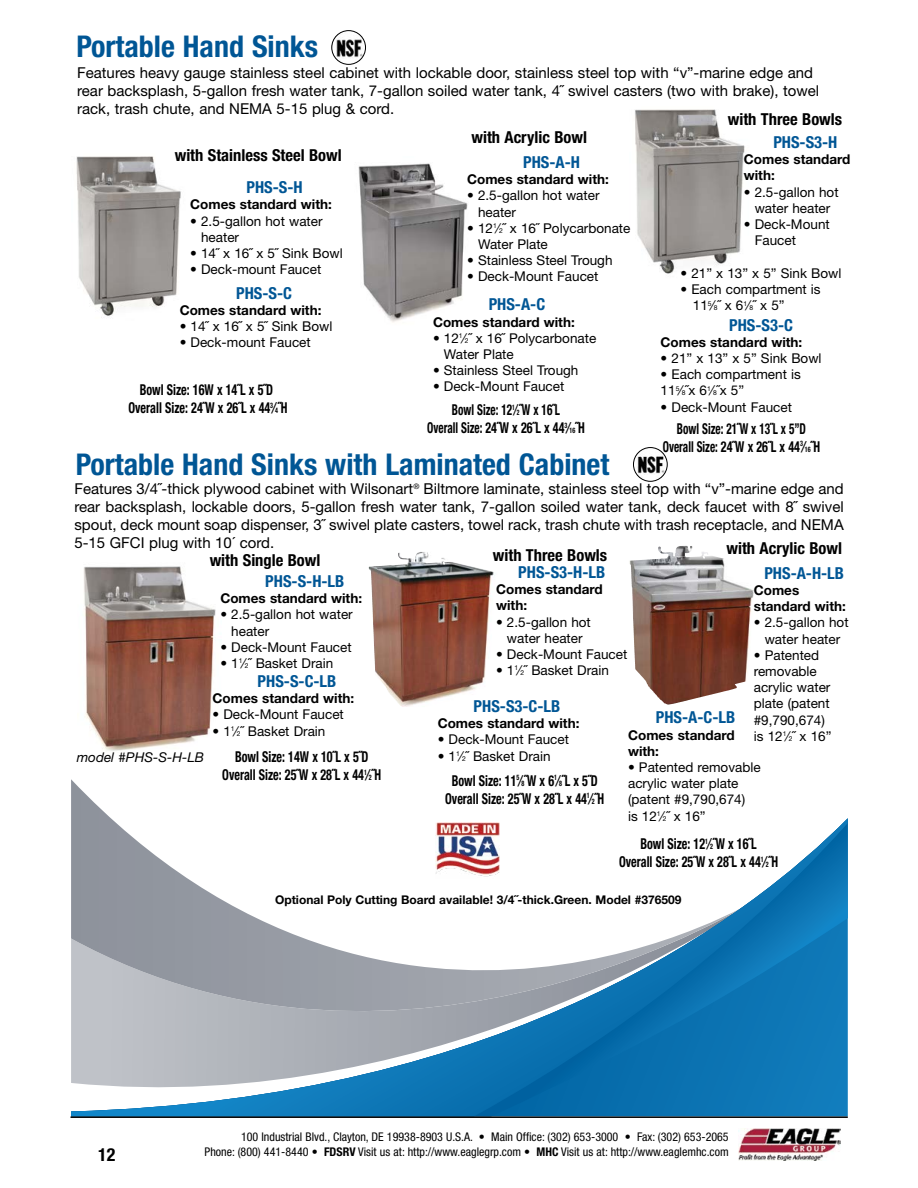
<style>
.page{position:relative;width:918px;height:1188px;background:#fff}
.page>*{position:absolute;margin:0;border:0;box-sizing:border-box;transform-origin:0 0}
.t1{font:700 condensed 30px "Helvetica Neue LT Pro";color:#005695}
.t2{font:700 condensed 18px "Helvetica Neue LT Pro";color:#000}
.t3{font:700 condensed 16.5px "Helvetica Neue LT Pro";color:#005695}
.t4{font:700 condensed 16.5px "Helvetica Neue LT Pro";color:#000}
.t5{font:15px/18px "Helvetica Neue LT Pro";color:#000;text-align:justify}
.t6{font:700 condensed 15px/18px "Helvetica Neue LT Pro";color:#000;text-align:center;scale:.81 1}
.t7{font:700 condensed 15px/18px "Helvetica Neue LT Pro";color:#000;text-align:center;scale:.75 1}
.t8{font:13.5px/16.2px "Helvetica Neue LT Pro";color:#000}
.t9{font:700 13.5px/16.2px "Helvetica Neue LT Pro";color:#000}
.t10{font:italic 13.5px "Helvetica Neue LT Pro";color:#000}
.t11{font:condensed 12px/15px "Helvetica Neue LT Pro";color:#000;text-align:right}
.t12{font:700 12px "Helvetica Neue LT Pro";color:#000}
.s1{font-size:6.75px}
.s2{font-size:7.5px}
.s3{font-weight:700}
</style>
<div class="page">
<svg style="left:333px;top:52px;width:421px;height:655px"></svg>
<svg style="left:71px;top:818px;width:777px;height:298px"></svg>
<img style="left:83px;top:566px;width:133px;height:185px">
<hr style="left:70px;top:1116px;width:778px;height:2px;background:#000">
<div style="left:352px;top:156px;width:138px;height:192px;background:#fff"></div>
<img style="left:358px;top:163px;width:110px;height:159px">
<img style="left:76px;top:156px;width:105px;height:162px">
<img style="left:369px;top:552px;width:62px;height:137px">
<img style="left:739px;top:1129px;width:102px;height:32px">
<img style="left:435px;top:823px;width:64px;height:56px">
<img style="left:629px;top:104px;width:120px;height:174px">
<img style="left:629px;top:545px;width:56px;height:142px">
<img style="left:332px;top:31px;width:34px;height:33px;border-radius:17px">
<div style="left:331px;top:30px;width:35px;height:35px;border:1px solid #000;border-radius:50%"></div>
<img style="left:633px;top:448px;width:34px;height:33px;border-radius:17px">
<div style="left:633px;top:447px;width:35px;height:35px;border:1px solid #000;border-radius:50%"></div>
<h1 class="t1" style="left:76px;top:29px;width:243px">Portable Hand Sinks</h1>
<p class="t5" style="left:77px;top:64px;width:744px;text-align:left">Features heavy gauge stainless steel cabinet with lockable door, stainless steel top with “v”-marine edge and rear backsplash, 5-gallon fresh water tank, 7-gallon soiled water tank, 4˝ swivel casters (two with brake), towel rack, trash chute, and NEMA 5-15 plug &amp; cord.</p>
<p class="t4" style="left:728px;top:109px;width:116px">with Three Bowls</p>
<p class="t3" style="left:773px;top:132px;width:66px">PHS-S3-H</p>
<p class="t9" style="left:744px;top:151px;width:108px">Comes standard with:</p>
<p class="t8" style="left:744px;top:183px;width:96px;text-align:center">• 2.5-gallon hot water heater</p>
<p class="t8" style="left:755px;top:216px;width:77px;text-indent:-11px">• Deck-Mount<br>Faucet</p>
<p class="t8" style="left:681px;top:265px;width:162px">• 21” x 13” x 5” Sink Bowl</p>
<p class="t8" style="left:693px;top:281px;width:129px;text-indent:-12px">• Each compartment is<br>11<sup>5</sup>⁄<span class="s1">8</span>˝ x 6<sup>1</sup>⁄<span class="s1">8</span>˝ x 5”</p>
<p class="t3" style="left:729px;top:315px;width:65px">PHS-S3-C</p>
<p class="t9" style="left:661px;top:334px;width:143px">Comes standard with:</p>
<p class="t8" style="left:661px;top:350px;width:162px">• 21” x 13” x 5” Sink Bowl</p>
<p class="t8" style="left:661px;top:366px;width:142px">• Each compartment is<br>11<sup>5</sup>⁄<span class="s1">8</span>˝x 6<sup>1</sup>⁄<span class="s1">8</span>˝x 5”</p>
<p class="t8" style="left:661px;top:398px;width:133px">• Deck-Mount Faucet</p>
<p class="t7" style="left:663px;top:419px;width:211px">Bowl Size: 21˝W x 13˝L x 5”D<br>Overall Size: 24˝W x 26˝L x 44<sup>3</sup>⁄<span class="s2">16</span>˝H</p>
<p class="t4" style="left:471px;top:127px;width:117px">with Acrylic Bowl</p>
<p class="t4" style="left:175px;top:145px;width:168px">with Stainless Steel Bowl</p>
<p class="t3" style="left:523px;top:152px;width:58px">PHS-A-H</p>
<p class="t9" style="left:467px;top:171px;width:143px">Comes standard with:</p>
<p class="t8" style="left:478px;top:187px;width:123px;text-indent:-11px">• 2.5-gallon hot water heater</p>
<p class="t8" style="left:478px;top:220px;width:154px;text-indent:-11px">• 12<sup>1</sup>⁄<span class="s1">2</span>˝ x 16˝ Polycarbonate<br>Water Plate</p>
<p class="t8" style="left:467px;top:252px;width:147px">• Stainless Steel Trough</p>
<p class="t8" style="left:467px;top:268px;width:133px">• Deck-Mount Faucet</p>
<p class="t3" style="left:247px;top:177px;width:58px">PHS-S-H</p>
<p class="t9" style="left:190px;top:196px;width:143px">Comes standard with:</p>
<p class="t8" style="left:201px;top:212px;width:123px;text-indent:-11px">• 2.5-gallon hot water heater</p>
<p class="t8" style="left:190px;top:245px;width:154px">• 14˝ x 16˝ x 5˝ Sink Bowl</p>
<p class="t8" style="left:190px;top:261px;width:133px">• Deck-mount Faucet</p>
<p class="t3" style="left:236px;top:283px;width:57px">PHS-S-C</p>
<p class="t9" style="left:180px;top:302px;width:143px">Comes standard with:</p>
<p class="t8" style="left:180px;top:318px;width:154px">• 14˝ x 16˝ x 5˝ Sink Bowl</p>
<p class="t8" style="left:180px;top:334px;width:133px">• Deck-mount Faucet</p>
<p class="t3" style="left:489px;top:295px;width:58px">PHS-A-C</p>
<p class="t9" style="left:433px;top:313px;width:143px">Comes standard with:</p>
<p class="t8" style="left:444px;top:330px;width:154px;text-indent:-11px">• 12<sup>1</sup>⁄<span class="s1">2</span>˝ x 16˝ Polycarbonate<br>Water Plate</p>
<p class="t8" style="left:433px;top:362px;width:147px">• Stainless Steel Trough</p>
<p class="t8" style="left:433px;top:378px;width:133px">• Deck-Mount Faucet</p>
<p class="t6" style="left:129px;top:381px;width:198px">Bowl Size: 16W x 14˝L x 5˝D<br>Overall Size: 24˝W x 26˝L x 44<sup>3</sup>⁄<span class="s2">4</span>˝H</p>
<p class="t7" style="left:427px;top:401px;width:211px">Bowl Size: 12<sup>1</sup>⁄<span class="s2">2</span>˝W x 16˝L<br>Overall Size: 24˝W x 26˝L x 44<sup>3</sup>⁄<span class="s2">16</span>˝H</p>
<h1 class="t1" style="left:76px;top:446px;width:535px">Portable Hand Sinks with Laminated Cabinet</h1>
<p class="t5" style="left:74px;top:479px;width:771px">Features 3/4˝-thick plywood cabinet with Wilsonart<sup>®</sup> Biltmore laminate, stainless steel top with “v”-marine edge and rear backsplash, lockable doors, 5-gallon fresh water tank, 7-gallon soiled water tank, deck faucet with 8˝ swivel spout, deck mount soap dispenser, 3˝ swivel plate casters, towel rack, trash chute with trash receptacle, and NEMA 5-15 GFCI plug with 10´ cord.</p>
<p class="t4" style="left:210px;top:551px;width:112px">with Single Bowl</p>
<p class="t4" style="left:727px;top:539px;width:117px">with Acrylic Bowl</p>
<p class="t3" style="left:764px;top:563px;width:81px">PHS-A-H-LB</p>
<p class="t9" style="left:754px;top:582px;width:94px">Comes standard with:</p>
<p class="t8" style="left:754px;top:614px;width:96px;text-align:center">• 2.5-gallon hot water heater</p>
<p class="t8" style="left:754px;top:647px;width:79px">• Patented removable acrylic water plate (patent #9,790,674) is 12<sup>1</sup>⁄<span class="s1">2</span>˝ x 16”</p>
<p class="t4" style="left:493px;top:545px;width:116px">with Three Bowls</p>
<p class="t3" style="left:518px;top:562px;width:89px">PHS-S3-H-LB</p>
<p class="t9" style="left:496px;top:581px;width:108px">Comes standard with:</p>
<p class="t8" style="left:496px;top:613px;width:96px;text-align:center">• 2.5-gallon hot water heater</p>
<p class="t8" style="left:496px;top:646px;width:133px">• Deck-Mount Faucet</p>
<p class="t8" style="left:496px;top:662px;width:114px">• 1<sup>1</sup>⁄<span class="s1">2</span>˝ Basket Drain</p>
<p class="t3" style="left:474px;top:696px;width:88px">PHS-S3-C-LB</p>
<p class="t9" style="left:438px;top:715px;width:143px">Comes standard with:</p>
<p class="t8" style="left:438px;top:731px;width:133px">• Deck-Mount Faucet</p>
<p class="t8" style="left:438px;top:747px;width:114px">• 1<sup>1</sup>⁄<span class="s1">2</span>˝ Basket Drain</p>
<p class="t3" style="left:265px;top:571px;width:81px">PHS-S-H-LB</p>
<p class="t9" style="left:220px;top:590px;width:143px">Comes standard with:</p>
<p class="t8" style="left:231px;top:606px;width:123px;text-indent:-11px">• 2.5-gallon hot water heater</p>
<p class="t8" style="left:220px;top:639px;width:133px">• Deck-Mount Faucet</p>
<p class="t8" style="left:220px;top:655px;width:114px">• 1<sup>1</sup>⁄<span class="s1">2</span>˝ Basket Drain</p>
<p class="t3" style="left:258px;top:671px;width:80px">PHS-S-C-LB</p>
<p class="t9" style="left:213px;top:690px;width:143px">Comes standard with:</p>
<p class="t8" style="left:213px;top:706px;width:133px">• Deck-Mount Faucet</p>
<p class="t8" style="left:213px;top:722px;width:114px">• 1<sup>1</sup>⁄<span class="s1">2</span>˝ Basket Drain</p>
<p class="t3" style="left:656px;top:708px;width:81px">PHS-A-C-LB</p>
<p class="t9" style="left:628px;top:726px;width:108px">Comes standard with:</p>
<p class="t8" style="left:628px;top:759px;width:134px">• Patented removable acrylic water plate (patent #9,790,674)<br>is 12<sup>1</sup>⁄<span class="s1">2</span>˝ x 16”</p>
<p class="t6" style="left:619px;top:835px;width:198px">Bowl Size: 12<sup>1</sup>⁄<span class="s2">2</span>˝W x 16˝L<br>Overall Size: 25˝W x 28˝L x 44<sup>1</sup>⁄<span class="s2">2</span>˝H</p>
<p class="t6" style="left:222px;top:748px;width:198px">Bowl Size: 14W x 10˝L x 5˝D<br>Overall Size: 25˝W x 28˝L x 44<sup>1</sup>⁄<span class="s2">2</span>˝H</p>
<p class="t10" style="left:77px;top:749px;width:129px">model #PHS-S-H-LB</p>
<p class="t6" style="left:445px;top:771px;width:198px">Bowl Size: 11<sup>5</sup>⁄<span class="s2">8</span>˝W x 6<sup>1</sup>⁄<span class="s2">8</span>˝L x 5˝D<br>Overall Size: 25˝W x 28˝L x 44<sup>1</sup>⁄<span class="s2">2</span>˝H</p>
<p class="t12" style="left:275px;top:892px;width:408px">Optional Poly Cutting Board available! 3/4˝-thick.Green. Model #376509</p>
<h2 class="t2" style="left:98px;top:1144px;width:19px">12</h2>
<p class="t11" style="left:205px;top:1129px;width:526px">100 Industrial Blvd., Clayton, DE 19938-8903 U.S.A. • Main Office: (302) 653-3000 • Fax: (302) 653-2065<br>Phone: (800) 441-8440 • <span class="s3">FDSRV</span> Visit us at: http://www.eaglegrp.com • <span class="s3">MHC</span> Visit us at: http://www.eaglemhc.com</p>
</div>
